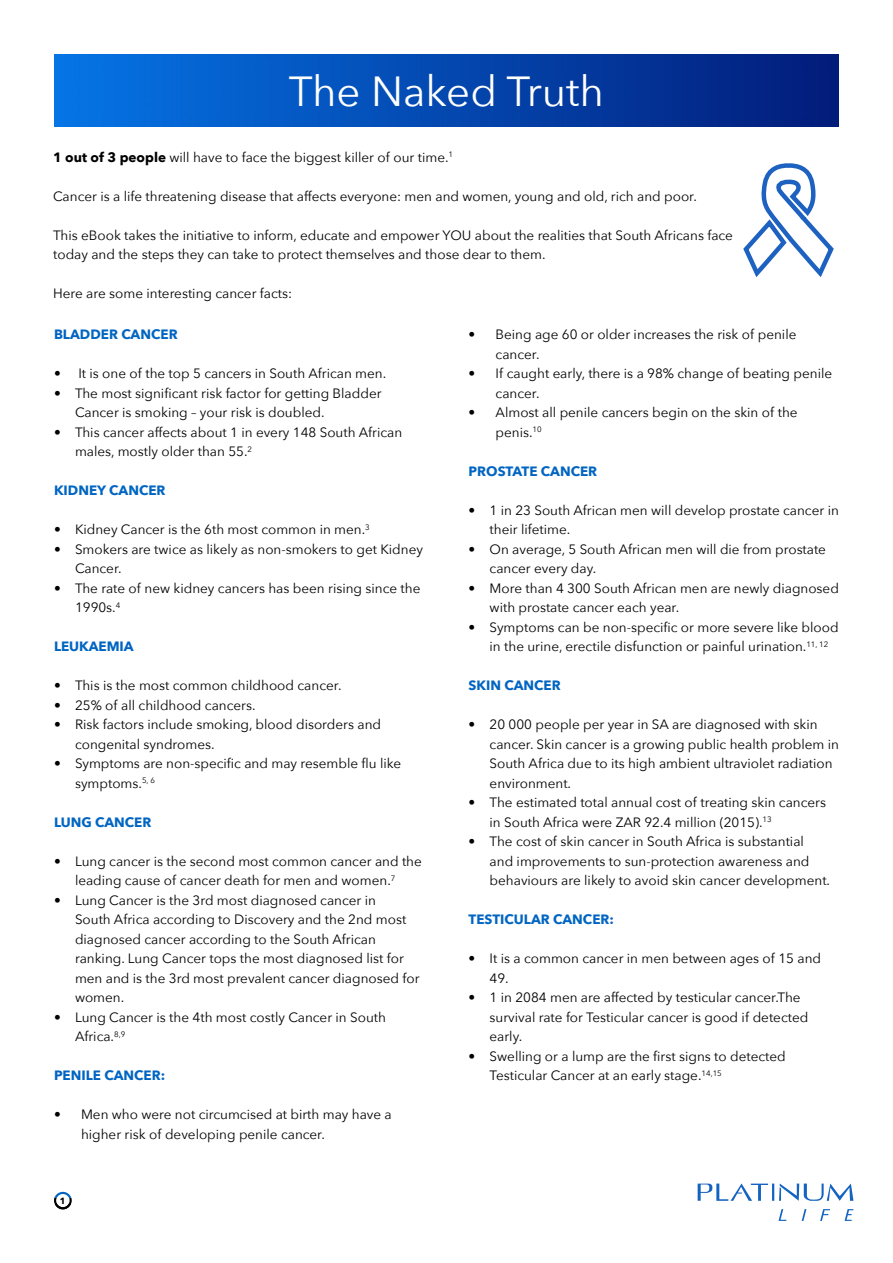
<style>
.page{position:relative;width:893px;height:1263px;background:#fff}
.page>*{position:absolute;margin:0;border:0;box-sizing:border-box;transform-origin:0 0}
.HEading1{font:42px "Avenir Next";color:#fff}
.t1{font:13.5px/19.5px "Avenir Next";color:#000}
.Bullets_Heading{font:700 13.5px "Avenir Next";color:#0065c2}
.Paragraph_Style_1{font:700 9px "Avenir Next";color:#000}
.s1{font-weight:700}
</style>
<div class="page">
<img style="left:54px;top:54px;width:785px;height:72px">
<svg style="left:54px;top:1192px;width:18px;height:17px"></svg>
<svg style="left:743px;top:163px;width:91px;height:114px"></svg>
<svg style="left:698px;top:1183px;width:155px;height:18px"></svg>
<svg style="left:802px;top:1209px;width:4px;height:12px"></svg>
<svg style="left:845px;top:1209px;width:8px;height:12px"></svg>
<svg style="left:820px;top:1209px;width:10px;height:12px"></svg>
<svg style="left:778px;top:1209px;width:8px;height:12px"></svg>
<p class="HEading1" style="left:289px;top:56px;width:317px">The Naked Truth</p>
<p class="t1" style="left:53px;top:147px;width:401px"><span class="s1">1 out of 3 people</span> will have to face the biggest killer of our time.<sup>1</sup></p>
<p class="t1" style="left:53px;top:186px;width:645px">Cancer is a life threatening disease that affects everyone: men and women, young and old, rich and poor.</p>
<p class="t1" style="left:53px;top:225px;width:681px">This eBook takes the initiative to inform, educate and empower YOU about the realities that South Africans face today and the steps they can take to protect themselves and those dear to them.</p>
<p class="t1" style="left:53px;top:283px;width:241px">Here are some interesting cancer facts:</p>
<p class="Bullets_Heading" style="left:54px;top:323px;width:125px">BLADDER CANCER</p>
<p class="t1" style="left:54px;top:363px;width:334px">• It is one of the top 5 cancers in South African men.</p>
<p class="t1" style="left:75px;top:383px;width:308px;text-indent:-21px">• The most significant risk factor for getting Bladder<br>Cancer is smoking – your risk is doubled.</p>
<p class="t1" style="left:75px;top:422px;width:329px;text-indent:-21px">• This cancer affects about 1 in every 148 South African males, mostly older than 55.<sup>2</sup></p>
<p class="Bullets_Heading" style="left:54px;top:479px;width:113px">KIDNEY CANCER</p>
<p class="t1" style="left:54px;top:519px;width:317px">• Kidney Cancer is the 6th most common in men.<sup>3</sup></p>
<p class="t1" style="left:75px;top:539px;width:349px;text-indent:-21px">• Smokers are twice as likely as non-smokers to get Kidney<br>Cancer.</p>
<p class="t1" style="left:75px;top:578px;width:347px;text-indent:-21px">• The rate of new kidney cancers has been rising since the<br>1990s.<sup>4</sup></p>
<p class="Bullets_Heading" style="left:54px;top:635px;width:81px">LEUKAEMIA</p>
<p class="t1" style="left:54px;top:675px;width:289px">• This is the most common childhood cancer.</p>
<p class="t1" style="left:54px;top:695px;width:203px">• 25% of all childhood cancers.</p>
<p class="t1" style="left:75px;top:714px;width:308px;text-indent:-21px">• Risk factors include smoking, blood disorders and congenital syndromes.</p>
<p class="t1" style="left:75px;top:753px;width:328px;text-indent:-21px">• Symptoms are non-specific and may resemble flu like symptoms.<sup>5,</sup> <sup>6</sup></p>
<p class="Bullets_Heading" style="left:54px;top:810px;width:99px">LUNG CANCER</p>
<p class="t1" style="left:54px;top:851px;width:369px;text-align:center">• Lung cancer is the second most common cancer and the leading cause of cancer death for men and women.<sup>7</sup></p>
<p class="t1" style="left:75px;top:890px;width:346px;text-indent:-21px">• Lung Cancer is the 3rd most diagnosed cancer in<br>South Africa according to Discovery and the 2nd most diagnosed cancer according to the South African ranking. Lung Cancer tops the most diagnosed list for men and is the 3rd most prevalent cancer diagnosed for women.</p>
<p class="t1" style="left:75px;top:1007px;width:313px;text-indent:-21px">• Lung Cancer is the 4th most costly Cancer in South<br>Africa.<sup>8,9</sup></p>
<p class="Bullets_Heading" style="left:54px;top:1064px;width:113px">PENILE CANCER:</p>
<p class="t1" style="left:81px;top:1104px;width:312px;text-indent:-27px">• Men who were not circumcised at birth may have a higher risk of developing penile cancer.</p>
<p class="Paragraph_Style_1" style="left:60px;top:1193px;width:7px">1</p>
<p class="t1" style="left:496px;top:324px;width:302px;text-indent:-27px">• Being age 60 or older increases the risk of penile cancer.</p>
<p class="t1" style="left:496px;top:363px;width:338px;text-indent:-27px">• If caught early, there is a 98% change of beating penile cancer.</p>
<p class="t1" style="left:496px;top:402px;width:304px;text-indent:-27px">• Almost all penile cancers begin on the skin of the penis.<sup>10</sup></p>
<p class="Bullets_Heading" style="left:469px;top:459px;width:130px">PROSTATE CANCER</p>
<p class="t1" style="left:490px;top:500px;width:351px;text-indent:-21px">• 1 in 23 South African men will develop prostate cancer in their lifetime.</p>
<p class="t1" style="left:490px;top:539px;width:338px;text-indent:-21px">• On average, 5 South African men will die from prostate cancer every day.</p>
<p class="t1" style="left:490px;top:578px;width:351px;text-indent:-21px">• More than 4 300 South African men are newly diagnosed with prostate cancer each year.</p>
<p class="t1" style="left:490px;top:617px;width:351px;text-indent:-21px">• Symptoms can be non-specific or more severe like blood in the urine, erectile disfunction or painful urination.<sup>11,</sup> <sup>12</sup></p>
<p class="Bullets_Heading" style="left:469px;top:674px;width:94px">SKIN CANCER</p>
<p class="t1" style="left:490px;top:714px;width:351px;text-indent:-21px">• 20 000 people per year in SA are diagnosed with skin cancer. Skin cancer is a growing public health problem in South Africa due to its high ambient ultraviolet radiation environment.</p>
<p class="t1" style="left:490px;top:792px;width:338px;text-indent:-21px">• The estimated total annual cost of treating skin cancers in South Africa were ZAR 92.4 million (2015).<sup>13</sup></p>
<p class="t1" style="left:490px;top:831px;width:342px;text-indent:-21px">• The cost of skin cancer in South Africa is substantial and improvements to sun-protection awareness and behaviours are likely to avoid skin cancer development.</p>
<p class="Bullets_Heading" style="left:469px;top:908px;width:147px">TESTICULAR CANCER:</p>
<p class="t1" style="left:490px;top:948px;width:333px;text-indent:-21px">• It is a common cancer in men between ages of 15 and<br>49.</p>
<p class="t1" style="left:490px;top:987px;width:320px;text-indent:-21px">• 1 in 2084 men are affected by testicular cancer.The survival rate for Testicular cancer is good if detected early.</p>
<p class="t1" style="left:490px;top:1046px;width:298px;text-indent:-21px">• Swelling or a lump are the first signs to detected<br>Testicular Cancer at an early stage.<sup>14,15</sup></p>
</div>
